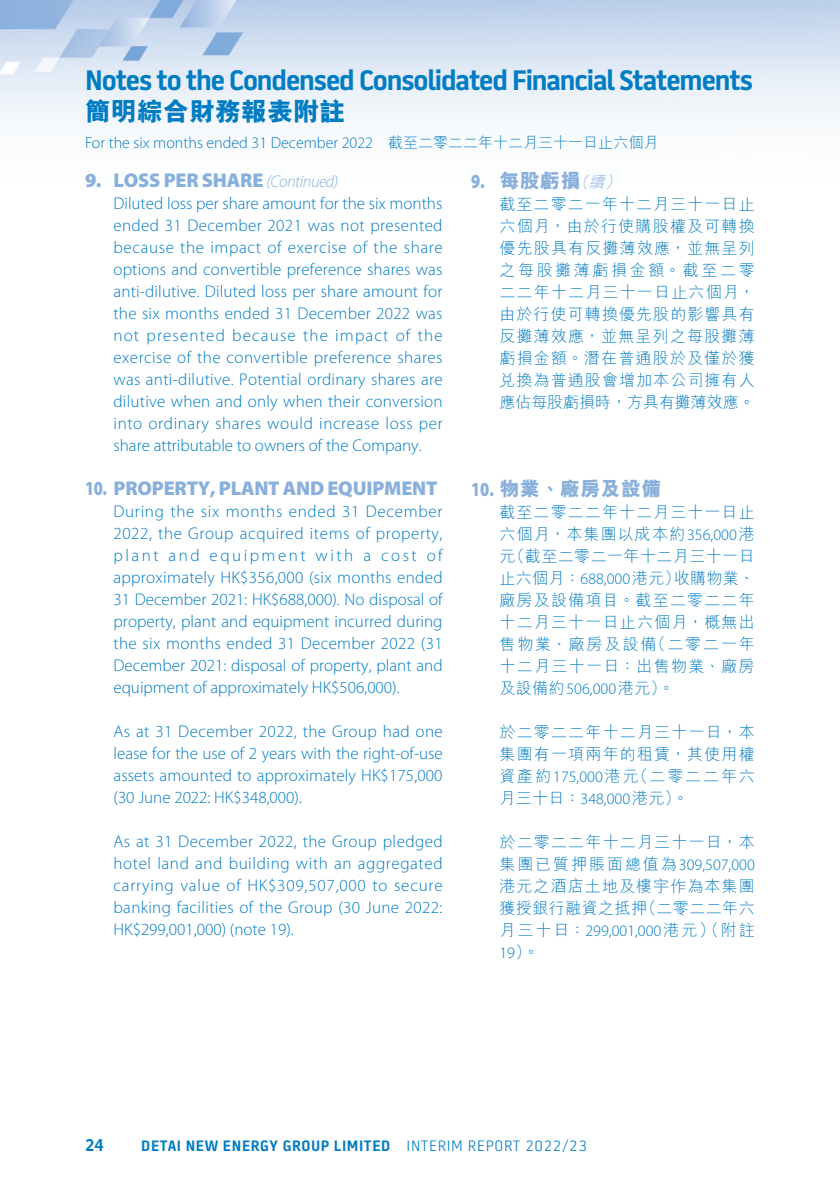
<style>
.page{position:relative;width:840px;height:1191px;background:#fff}
.page>*{position:absolute;margin:0;border:0;box-sizing:border-box;transform-origin:0 0}
.t1{font:700 28px "Battersea";letter-spacing:-.04em;color:#007cc2}
.t2{font:800 26px "M Hei HK";color:#007cc2}
._01_H1_E{font:900 20px "Myriad Pro";letter-spacing:-.01em;color:#89b0dc;scale:.8 1}
._01_H1_E-2{font:900 20px "Myriad Pro";letter-spacing:-.01em;color:#89b0dc}
._001_H1_C{font:800 20px "M Hei HK";letter-spacing:.02em;color:#89b0dc}
._00_txt_E{font:300 17px/22px "Myriad Pro";color:#007cc2;text-align:justify}
.t3{font:700 17px "Battersea";color:#007cc2}
._000_txt_C{font:300 16px/22px "M Hei HK";letter-spacing:.075em;color:#007cc2;text-align:justify}
.t4{font:300 16px "Myriad Pro";color:#007cc2}
.t5{font:700 15px "Battersea";letter-spacing:.04em;color:#007cc2}
.s1{font-family:"M Hei HK";font-size:15px}
.s2{font-family:"Myriad Pro";font-weight:900}
.s3{font-weight:300;font-style:italic;font-size:16px}
.s4{font-weight:300;font-style:italic;font-size:17px}
.s5{font-family:"Myriad Pro"}
.s6{font-weight:300}
</style>
<div class="page">
<h1 class="t1" style="left:85px;top:63px;width:669px">Notes to the Condensed Consolidated Financial Statements</h1>
<h2 class="t2" style="left:85px;top:98px;width:261px">簡明綜合財務報表附註</h2>
<p class="t4" style="left:85px;top:133px;width:574px">For the six months ended 31 December 2022 <span class="s1">截至二零二二年十二月三十一日止六個月</span></p>
<p class="_001_H1_C" style="left:471px;top:171px;width:154px"><span class="s2">9.</span> 每股虧損<span class="s3">（續）</span></p>
<p class="_000_txt_C" style="left:499px;top:193px;width:257px">截至二零二一年十二月三十一日止六個月，由於行使購股權及可轉換優先股具有反攤薄效應，並無呈列之每股攤薄虧損金額。截至二零二二年十二月三十一日止六個月，由於行使可轉換優先股的影響具有反攤薄效應，並無呈列之每股攤薄虧損金額。潛在普通股於及僅於獲兌換為普通股會增加本公司擁有人應佔每股虧損時，方具有攤薄效應。</p>
<p class="_01_H1_E-2" style="left:85px;top:167px;width:254px">9. LOSS PER SHARE <span class="s4">(Continued)</span></p>
<p class="_00_txt_E" style="left:113px;top:192px;width:330px">Diluted loss per share amount for the six months ended 31 December 2021 was not presented because the impact of exercise of the share options and convertible preference shares was anti-dilutive. Diluted loss per share amount for the six months ended 31 December 2022 was not presented because the impact of the exercise of the convertible preference shares was anti-dilutive. Potential ordinary shares are dilutive when and only when their conversion into ordinary shares would increase loss per share attributable to owners of the Company.</p>
<p class="_01_H1_E" style="left:85px;top:475px;width:442px">10. PROPERTY, PLANT AND EQUIPMENT</p>
<p class="_00_txt_E" style="left:113px;top:500px;width:330px">During the six months ended 31 December 2022, the Group acquired items of property, plant and equipment with a cost of approximately HK$356,000 (six months ended 31 December 2021: HK$688,000). No disposal of property, plant and equipment incurred during the six months ended 31 December 2022 (31<br>December 2021: disposal of property, plant and equipment of approximately HK$506,000).</p>
<p class="_00_txt_E" style="left:113px;top:720px;width:331px">As at 31 December 2022, the Group had one lease for the use of 2 years with the right-of-use assets amounted to approximately HK$175,000 (30 June 2022: HK$348,000).</p>
<p class="_00_txt_E" style="left:113px;top:830px;width:330px">As at 31 December 2022, the Group pledged hotel land and building with an aggregated carrying value of HK$309,507,000 to secure banking facilities of the Group (30 June 2022:<br>HK$299,001,000) (note 19).</p>
<p class="_001_H1_C" style="left:471px;top:479px;width:192px"><span class="s2">10.</span> 物業、廠房及設備</p>
<p class="_000_txt_C" style="left:499px;top:501px;width:257px">截至二零二二年十二月三十一日止六個月，本集團以成本約<span class="s5">356,000</span>港元（截至二零二一年十二月三十一日止六個月：<span class="s5">688,000</span>港元）收購物業、廠房及設備項目。截至二零二二年十二月三十一日止六個月，概無出售物業、廠房及設備（二零二一年十二月三十一日：出售物業、廠房及設備約<span class="s5">506,000</span>港元）。</p>
<p class="_000_txt_C" style="left:499px;top:721px;width:257px">於二零二二年十二月三十一日，本集團有一項兩年的租賃，其使用權資產約<span class="s5">175,000</span>港元（二零二二年六月三十日：<span class="s5">348,000</span>港元）。</p>
<p class="_000_txt_C" style="left:499px;top:831px;width:257px">於二零二二年十二月三十一日，本集團已質押賬面總值為<span class="s5">309,507,000</span>港元之酒店土地及樓宇作為本集團獲授銀行融資之抵押（二零二二年六月三十日：<span class="s5">299,001,000</span>港元）（附註<span class="s5">19</span>）。</p>
<p class="t3" style="left:85px;top:1135px;width:20px">24</p>
<p class="t5" style="left:141px;top:1136px;width:447px">DETAI NEW ENERGY GROUP LIMITED <span class="s6">INTERIM REPORT 2022/23</span></p>
</div>
